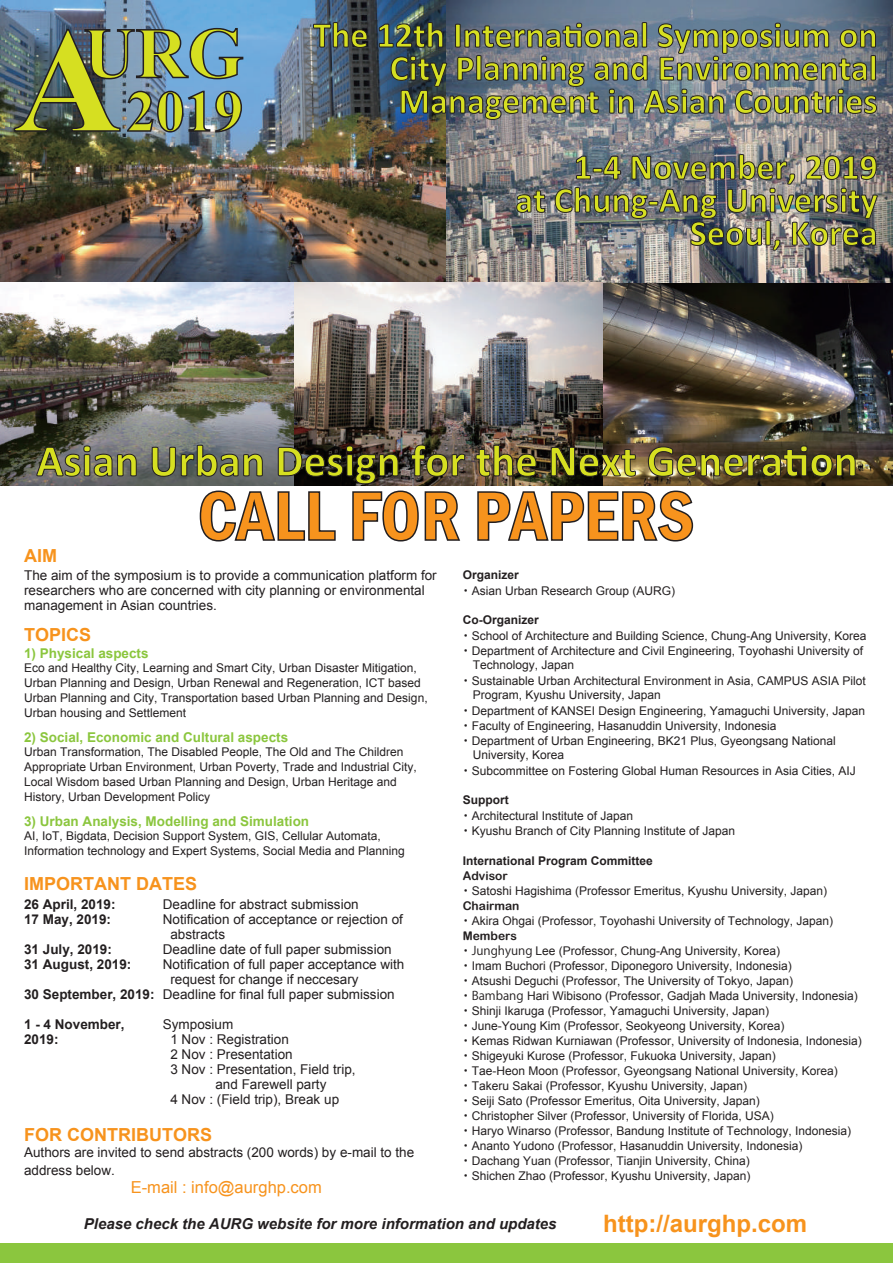
<style>
.page{position:relative;width:893px;height:1263px;background:#fff}
.page>*{position:absolute;margin:0;border:0;box-sizing:border-box;transform-origin:0 0}
.t1{font:600 condensed 72px "Franklin Gothic";color:#f7931d}
.t2{font:700 72px "Times New Roman";color:#d6df21}
.t3{font:700 58.5px "Times New Roman";color:#d6df21}
.t4{font:700 36px/33px "Calibri";color:#d6df21}
.t5{font:700 24px "Arial";color:#f7931d}
.t6{font:700 18px "Arial";color:#f7931d}
.t7{font:16.5px "Arial";color:#f7931d}
.t8{font:italic 700 15px "Arial";color:#231f20}
.t9{font:13.5px/15px "Arial";color:#231f20}
.t10{font:700 13.5px "Arial";color:#8bc63e}
.t11{font:700 13.5px/15px "Arial";color:#231f20}
.t12{font:12px/15px "Arial";color:#231f20}
.t13{font:700 12px "Arial";color:#231f20}
.t14{font:12px "Arial Rounded MT Bold";color:#231f20}
.s1{font-size:150px}
.s2{font-weight:700}
.s3{font-family:"Koz Go Pro"}
</style>
<div class="page">
<img style="left:0;top:0;width:447px;height:283px">
<img style="left:447px;top:0;width:446px;height:283px">
<img style="left:294px;top:283px;width:309px;height:203px">
<div style="left:0;top:1243px;width:893px;height:20px;background:#8bc63e"></div>
<img style="left:0;top:283px;width:294px;height:203px">
<img style="left:603px;top:283px;width:290px;height:203px">
<img style="left:313px;top:22px;width:564px;height:98px">
<svg style="left:516px;top:190px;width:30px;height:23px"></svg>
<img style="left:554px;top:154px;width:324px;height:99px">
<img style="left:13px;top:27px;width:231px;height:106px">
<svg style="left:199px;top:490px;width:137px;height:52px"></svg>
<svg style="left:352px;top:490px;width:109px;height:52px"></svg>
<svg style="left:477px;top:490px;width:217px;height:52px"></svg>
<img style="left:36px;top:445px;width:820px;height:39px">
<h1 class="t2" style="left:13px;top:4px;width:232px"><span class="s1">A</span>URG</h1>
<h2 class="t3" style="left:126px;top:71px;width:119px">2019</h2>
<h3 class="t4" style="left:390px;top:52px;width:490px">City Planning and Environmental<br>Management in Asian Countries</h3>
<h3 class="t4" style="left:515px;top:151px;width:364px;text-align:right">1-4 November, 2019<br>at Chung-Ang University<br>Seoul, Korea</h3>
<h3 class="t6" style="left:24px;top:544px;width:34px">AIM</h3>
<h1 class="t1" style="left:198px;top:468px;width:498px">CALL FOR PAPERS</h1>
<p class="t9" style="left:24px;top:567px;width:414px">The aim of the symposium is to provide a communication platform for researchers who are concerned with city planning or environmental management in Asian countries.</p>
<h3 class="t6" style="left:24px;top:623px;width:69px">TOPICS</h3>
<p class="t10" style="left:24px;top:645px;width:126px">1) Physical aspects</p>
<p class="t12" style="left:24px;top:660px;width:405px">Eco and Healthy City, Learning and Smart City, Urban Disaster Mitigation, Urban Planning and Design, Urban Renewal and Regeneration, ICT based Urban Planning and City, Transportation based Urban Planning and Design, Urban housing and Settlement</p>
<p class="t10" style="left:24px;top:729px;width:266px">2) Social, Economic and Cultural aspects</p>
<p class="t12" style="left:24px;top:744px;width:394px">Urban Transformation, The Disabled People, The Old and The Children Appropriate Urban Environment, Urban Poverty, Trade and Industrial City, Local Wisdom based Urban Planning and Design, Urban Heritage and History, Urban Development Policy</p>
<p class="t10" style="left:24px;top:813px;width:287px">3) Urban Analysis, Modelling and Simulation</p>
<p class="t12" style="left:24px;top:828px;width:382px">AI, IoT, Bigdata, Decision Support System, GIS, Cellular Automata,<br>Information technology and Expert Systems, Social Media and Planning</p>
<h3 class="t6" style="left:24px;top:872px;width:174px">IMPORTANT DATES</h3>
<p class="t11" style="left:24px;top:897px;width:93px">26 April, 2019:<br>17 May, 2019:</p>
<p class="t11" style="left:24px;top:942px;width:109px">31 July, 2019:<br>31 August, 2019:</p>
<p class="t11" style="left:24px;top:987px;width:132px">30 September, 2019:</p>
<p class="t11" style="left:24px;top:1017px;width:102px">1 - 4 November,<br>2019:</p>
<p class="t9" style="left:163px;top:896px;width:197px">Deadline for abstract submission</p>
<p class="t9" style="left:163px;top:911px;width:242px">Notification of acceptance or rejection of</p>
<p class="t9" style="left:170px;top:926px;width:56px">abstracts</p>
<p class="t9" style="left:163px;top:941px;width:230px">Deadline date of full paper submission</p>
<p class="t9" style="left:163px;top:956px;width:243px">Notification of full paper acceptance with</p>
<p class="t9" style="left:170px;top:971px;width:190px">request for change if neccesary</p>
<p class="t9" style="left:163px;top:986px;width:233px">Deadline for final full paper submission</p>
<p class="t9" style="left:163px;top:1016px;width:72px">Symposium</p>
<p class="t9" style="left:170px;top:1031px;width:120px">1 Nov : Registration</p>
<p class="t9" style="left:170px;top:1046px;width:124px">2 Nov : Presentation</p>
<p class="t9" style="left:170px;top:1061px;width:187px">3 Nov : Presentation, Field trip,</p>
<p class="t9" style="left:215px;top:1076px;width:113px">and Farewell party</p>
<p class="t9" style="left:170px;top:1091px;width:170px">4 Nov : (Field trip), Break up</p>
<h3 class="t6" style="left:24px;top:1122px;width:189px">FOR CONTRIBUTORS</h3>
<p class="t9" style="left:24px;top:1144px;width:392px;line-height:18px">Authors are invited to send abstracts (200 words) by e-mail to the address below.</p>
<h3 class="t7" style="left:131px;top:1176px;width:192px">E-mail : info@aurghp.com</h3>
<p class="t12" style="left:460px;top:568px;width:217px"><span class="s2">Organizer<br></span><span class="s3">・</span>Asian Urban Research Group (AURG)</p>
<p class="t13" style="left:463px;top:612px;width:78px">Co-Organizer</p>
<p class="t12" style="left:460px;top:628px;width:408px"><span class="s3">・</span>School of Architecture and Building Science, Chung-Ang University, Korea</p>
<p class="t12" style="left:460px;top:643px;width:405px"><span class="s3">・</span>Department of Architecture and Civil Engineering, Toyohashi University of</p>
<p class="t12" style="left:473px;top:658px;width:103px">Technology, Japan</p>
<p class="t12" style="left:460px;top:673px;width:408px"><span class="s3">・</span>Sustainable Urban Architectural Environment in Asia, CAMPUS ASIA Pilot</p>
<p class="t12" style="left:473px;top:688px;width:190px">Program, Kyushu University, Japan</p>
<p class="t12" style="left:460px;top:703px;width:407px"><span class="s3">・</span>Department of KANSEI Design Engineering, Yamaguchi University, Japan</p>
<p class="t12" style="left:460px;top:718px;width:318px"><span class="s3">・</span>Faculty of Engineering, Hasanuddin University, Indonesia</p>
<p class="t12" style="left:460px;top:733px;width:378px"><span class="s3">・</span>Department of Urban Engineering, BK21 Plus, Gyeongsang National</p>
<p class="t12" style="left:473px;top:748px;width:93px">University, Korea</p>
<p class="t12" style="left:460px;top:763px;width:398px"><span class="s3">・</span>Subcommittee on Fostering Global Human Resources in Asia Cities, AIJ</p>
<p class="t13" style="left:463px;top:792px;width:47px">Support</p>
<p class="t12" style="left:460px;top:823px;width:277px"><span class="s3">・</span>Kyushu Branch of City Planning Institute of Japan</p>
<p class="t13" style="left:463px;top:852px;width:192px">International Program Committee</p>
<p class="t14" style="left:463px;top:868px;width:46px">Advisor</p>
<p class="t12" style="left:460px;top:883px;width:369px"><span class="s3">・</span>Satoshi Hagishima (Professor Emeritus, Kyushu University, Japan)</p>
<p class="t14" style="left:463px;top:898px;width:58px">Chairman</p>
<p class="t12" style="left:460px;top:913px;width:375px"><span class="s3">・</span>Akira Ohgai (Professor, Toyohashi University of Technology, Japan)</p>
<p class="t14" style="left:463px;top:928px;width:56px">Members</p>
<p class="t12" style="left:460px;top:943px;width:404px"><span class="s3">・Junghyung</span> Lee (Professor, Chung-Ang University, Korea)<br><span class="s3">・</span>Imam Buchori (Professor, Diponegoro University, Indonesia)<br><span class="s3">・</span>Atsushi Deguchi (Professor, The University of Tokyo, Japan)<br><span class="s3">・Bambang</span> Hari Wibisono (Professor, Gadjah Mada University, Indonesia)<span class="s3">・</span>Shinji Ikaruga (Professor, Yamaguchi University, Japan)<br><span class="s3">・</span>June-Young Kim (Professor, Seokyeong University, Korea)<br><span class="s3">・</span>Kemas Ridwan Kurniawan (Professor, University of Indonesia, Indonesia)<span class="s3">・</span>Shigeyuki Kurose (Professor, Fukuoka University, Japan)<br><span class="s3">・</span>Tae-Heon Moon (Professor, Gyeongsang National University, Korea)<span class="s3">・</span>Takeru Sakai (Professor, Kyushu University, Japan)<br><span class="s3">・</span>Seiji Sato (Professor Emeritus, Oita University, Japan)<br><span class="s3">・</span>Christopher Silver (Professor, University of Florida, USA)<br><span class="s3">・</span>Haryo Winarso (Professor, Bandung Institute of Technology, Indonesia)<span class="s3">・</span>Ananto Yudono (Professor, Hasanuddin University, Indonesia)<span class="s3">・</span>Dachang Yuan (Professor, Tianjin University, China)<br><span class="s3">・</span>Shichen Zhao (Professor, Kyushu University, Japan)</p>
<p class="t12" style="left:460px;top:808px;width:175px"><span class="s3">・</span>Architectural Institute of Japan</p>
<p class="t8" style="left:84px;top:1213px;width:474px">Please check the AURG website for more information and updates</p>
<h3 class="t5" style="left:603px;top:1207px;width:205px">http://aurghp.com</h3>
</div>
